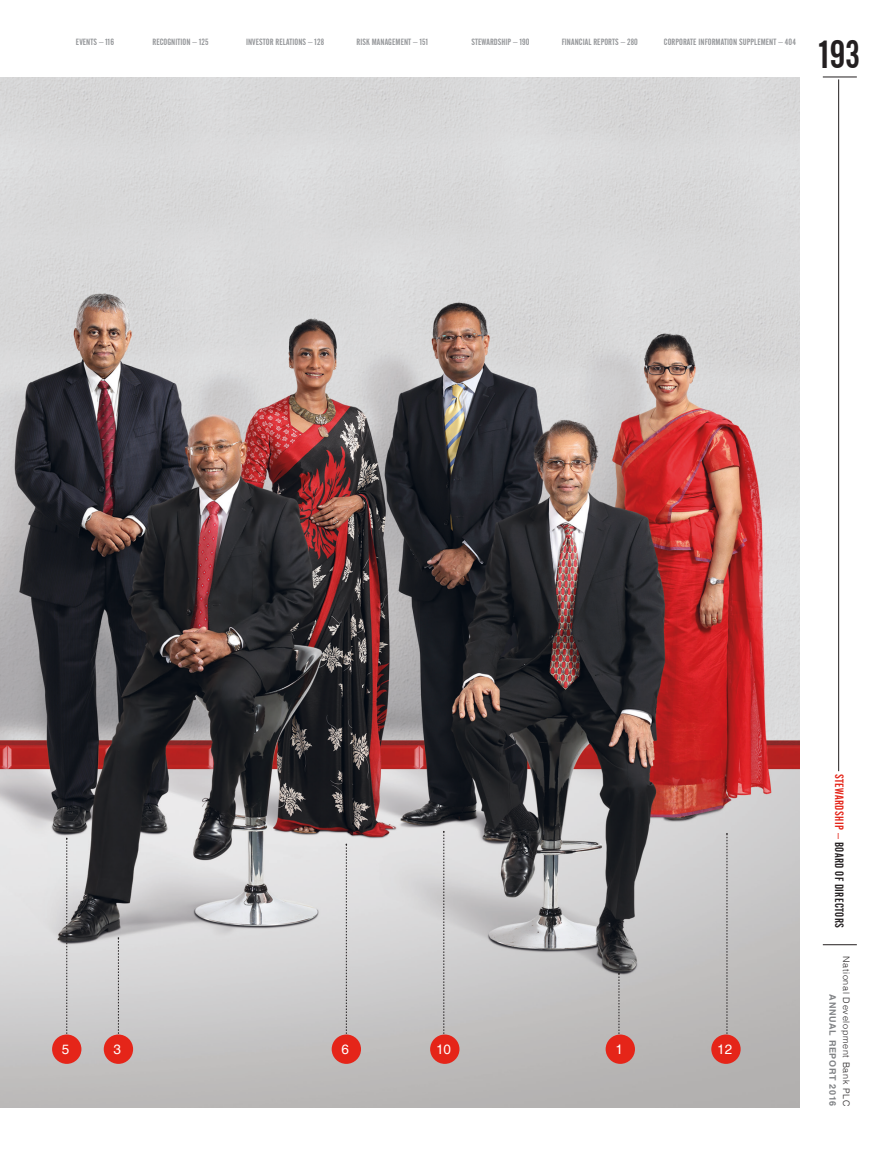
<style>
.page{position:relative;width:893px;height:1149px;background:#fff}
.page>*{position:absolute;margin:0;border:0;box-sizing:border-box;transform-origin:0 0}
.t1{font:39px "Alternate Gothic No 2 BT";color:#231f20}
.t2{font:13.5px "Helvetica";color:#fff}
.t3{font:12px "Alternate Gothic No 2 BT";letter-spacing:.03em;color:#231f20}
.t4{font:9px "Alternate Gothic No 2 BT";letter-spacing:.01em;color:#939598}
.t5{font:300 9px "Helvetica";letter-spacing:.075em;color:#231f20}
.t6{font:700 9px "Helvetica";letter-spacing:.075em;color:#808285}
.s1{color:#e52519}
</style>
<div class="page">
<hr style="left:823px;top:944px;width:34px;height:1px;background:#231f20">
<hr style="left:823px;top:77px;width:34px;height:1px;background:#231f20">
<img style="left:0;top:77px;width:799px;height:1029px">
<svg style="left:66px;top:837px;width:2px;height:197px"></svg>
<svg style="left:118px;top:936px;width:1px;height:98px"></svg>
<svg style="left:346px;top:843px;width:1px;height:191px"></svg>
<svg style="left:443px;top:830px;width:2px;height:204px"></svg>
<svg style="left:618px;top:972px;width:2px;height:62px"></svg>
<svg style="left:726px;top:832px;width:2px;height:202px"></svg>
<div style="left:52px;top:1034px;width:29px;height:29px;background:#e52519;border-radius:50%"></div>
<div style="left:104px;top:1034px;width:29px;height:29px;background:#e52519;border-radius:50%"></div>
<div style="left:332px;top:1034px;width:29px;height:29px;background:#e52519;border-radius:50%"></div>
<div style="left:430px;top:1034px;width:29px;height:29px;background:#e52519;border-radius:50%"></div>
<div style="left:606px;top:1034px;width:29px;height:29px;background:#e52519;border-radius:50%"></div>
<div style="left:711px;top:1034px;width:30px;height:29px;background:#e52519;border-radius:50%"></div>
<hr style="left:838px;top:79px;width:1px;height:692px;background:#231f20">
<p class="t4" style="left:76px;top:37px;width:40px">EVENTS – 116</p>
<p class="t4" style="left:152px;top:37px;width:58px">RECOGNITION – 125</p>
<p class="t4" style="left:246px;top:37px;width:79px">INVESTOR RELATIONS – 128</p>
<p class="t4" style="left:357px;top:37px;width:73px">RISK MANAGEMENT – 151</p>
<p class="t4" style="left:471px;top:37px;width:60px">STEWARDSHIP – 190</p>
<p class="t4" style="left:562px;top:37px;width:78px">FINANCIAL REPORTS – 280</p>
<p class="t4" style="left:664px;top:37px;width:134px">CORPORATE INFORMATION SUPPLEMENT – 404</p>
<h1 class="t1" style="left:820px;top:33px;width:42px">193</h1>
<h2 class="t2" style="left:62px;top:1041px;width:9px">5</h2>
<h2 class="t2" style="left:113px;top:1041px;width:9px">3</h2>
<h2 class="t2" style="left:341px;top:1041px;width:9px">6</h2>
<h2 class="t2" style="left:436px;top:1041px;width:17px">10</h2>
<h2 class="t2" style="left:615px;top:1041px;width:9px">1</h2>
<h2 class="t2" style="left:717px;top:1041px;width:17px">12</h2>
<h3 class="t3" style="left:846px;top:773px;width:155px;rotate:90deg"><span class="s1">STEWARDSHIP –</span> BOARD OF DIRECTORS</h3>
<p class="t5" style="left:854px;top:955px;width:152px;rotate:90deg">National Development Bank PLC</p>
<p class="t6" style="left:838px;top:994px;width:113px;rotate:90deg">ANNUAL REPORT 2016</p>
</div>
